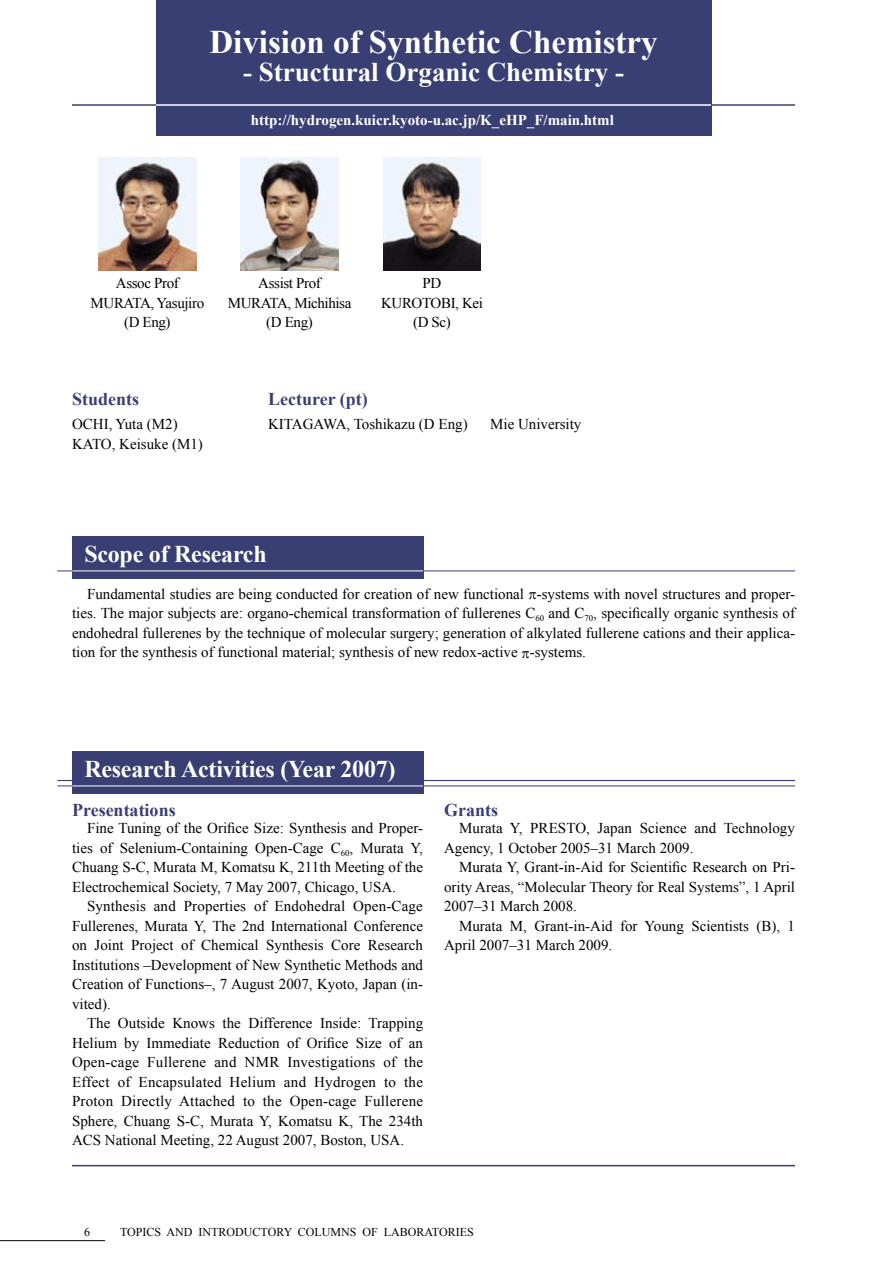
<style>
.page{position:relative;width:893px;height:1263px;background:#fff}
.page>*{position:absolute;margin:0;border:0;box-sizing:border-box;transform-origin:0 0}
.t1{font:700 33px "Times New Roman";color:#fff}
.t2{font:700 27px "Times New Roman";color:#fff}
.t3{font:700 24px "Times New Roman";letter-spacing:-.01em;color:#fff}
.t4{font:700 18px "Times New Roman";color:#393f73}
.t5{font:15px/19.5px "Times New Roman";color:#000;text-align:justify}
.t6{font:15px/19.5px "Times New Roman";letter-spacing:-.025em;color:#000;text-align:center}
.t7{font:700 15px "Times New Roman";color:#fff}
.t8{font:12px "Times New Roman";color:#000}
</style>
<div class="page">
<hr style="left:72px;top:1165px;width:723px;height:1px;background:#393f73">
<hr style="left:72px;top:104px;width:723px;height:2px;background:#393f73">
<div style="left:156px;top:0;width:555px;height:136px;background:#393f73"></div>
<hr style="left:156px;top:104px;width:555px;height:2px;background:#fff">
<hr style="left:0;top:1240px;width:105px;height:1px;background:#000">
<hr style="left:892px;top:0;width:1px;height:136px;background:#393f73">
<div style="left:72px;top:536px;width:351px;height:43px;background:#393f73"></div>
<hr style="left:72px;top:570px;width:351px;height:1px;background:#fff">
<hr style="left:423px;top:570px;width:372px;height:1px;background:#393f73">
<svg style="left:57px;top:570px;width:15px;height:1px"></svg>
<hr style="left:423px;top:785px;width:372px;height:1px;background:#393f73">
<hr style="left:423px;top:780px;width:372px;height:1px;background:#393f73">
<div style="left:72px;top:751px;width:351px;height:43px;background:#393f73"></div>
<hr style="left:72px;top:785px;width:351px;height:1px;background:#fff">
<svg style="left:57px;top:780px;width:15px;height:6px"></svg>
<img style="left:241px;top:158px;width:97px;height:112px">
<img style="left:383px;top:158px;width:98px;height:112px">
<img style="left:99px;top:158px;width:97px;height:112px">
<h1 class="t1" style="left:209px;top:19px;width:450px">Division of Synthetic Chemistry</h1>
<h2 class="t2" style="left:243px;top:53px;width:382px">- Structural Organic Chemistry -</h2>
<p class="t7" style="left:251px;top:110px;width:364px">http://hydrogen.kuicr.kyoto-u.ac.jp/K_eHP_F/main.html</p>
<p class="t6" style="left:228px;top:273px;width:125px">Assist Prof<br>MURATA, Michihisa (D Eng)</p>
<p class="t6" style="left:91px;top:273px;width:115px">Assoc Prof<br>MURATA, Yasujiro (D Eng)</p>
<p class="t6" style="left:381px;top:273px;width:103px">PD<br>KUROTOBI, Kei (D Sc)</p>
<p class="t4" style="left:72px;top:386px;width:69px">Students</p>
<p class="t5" style="left:72px;top:414px;width:132px">OCHI, Yuta (M2)<br>KATO, Keisuke (M1)</p>
<p class="t4" style="left:268px;top:386px;width:101px">Lecturer (pt)</p>
<p class="t5" style="left:268px;top:414px;width:201px">KITAGAWA, Toshikazu (D Eng)</p>
<p class="t5" style="left:490px;top:414px;width:93px">Mie University</p>
<h3 class="t3" style="left:84px;top:537px;width:184px">Scope of Research</h3>
<p class="t5" style="left:72px;top:583px;width:724px;text-indent:15px">Fundamental studies are being conducted for creation of new functional -systems with novel structures and proper&shy;ties. The major subjects are: organo-chemical transformation of fullerenes C<sub>60</sub> and C<sub>70</sub>, specifically organic synthesis of endohedral fullerenes by the technique of molecular surgery; generation of alkylated fullerene cations and their applica&shy;tion for the synthesis of functional material; synthesis of new redox-active -systems.</p>
<h3 class="t3" style="left:84px;top:752px;width:313px">Research Activities (Year 2007)</h3>
<p class="t4" style="left:72px;top:797px;width:105px">Presentations</p>
<p class="t5" style="left:72px;top:818px;width:353px;text-indent:15px">Fine Tuning of the Orifice Size: Synthesis and Proper&shy;ties of Selenium-Containing Open-Cage C<sub>60</sub>, Murata Y, Chuang S-C, Murata M, Komatsu K, 211th Meeting of the Electrochemical Society, 7 May 2007, Chicago, USA.</p>
<p class="t5" style="left:72px;top:896px;width:353px;text-indent:15px">Synthesis and Properties of Endohedral Open-Cage Fullerenes, Murata Y, The 2nd International Conference on Joint Project of Chemical Synthesis Core Research Institutions –Development of New Synthetic Methods and Creation of Functions–, 7 August 2007, Kyoto, Japan (in&shy;vited).</p>
<p class="t5" style="left:72px;top:1013px;width:353px;text-indent:15px">The Outside Knows the Difference Inside: Trapping Helium by Immediate Reduction of Orifice Size of an Open-cage Fullerene and NMR Investigations of the Effect of Encapsulated Helium and Hydrogen to the Proton Directly Attached to the Open-cage Fullerene Sphere, Chuang S-C, Murata Y, Komatsu K, The 234th ACS National Meeting, 22 August 2007, Boston, USA.</p>
<p class="t4" style="left:444px;top:797px;width:55px">Grants</p>
<p class="t5" style="left:444px;top:818px;width:352px;text-indent:15px">Murata Y, PRESTO, Japan Science and Technology<br>Agency, 1 October 2005–31 March 2009.</p>
<p class="t5" style="left:444px;top:857px;width:353px;text-indent:15px">Murata Y, Grant-in-Aid for Scientific Research on Pri&shy;ority Areas, “Molecular Theory for Real Systems”, 1 April 2007–31 March 2008.</p>
<p class="t5" style="left:444px;top:915px;width:352px;text-indent:15px">Murata M, Grant-in-Aid for Young Scientists (B), 1<br>April 2007–31 March 2009.</p>
<p class="t8" style="left:120px;top:1223px;width:355px">TOPICS AND INTRODUCTORY COLUMNS OF LABORATORIES</p>
</div>
